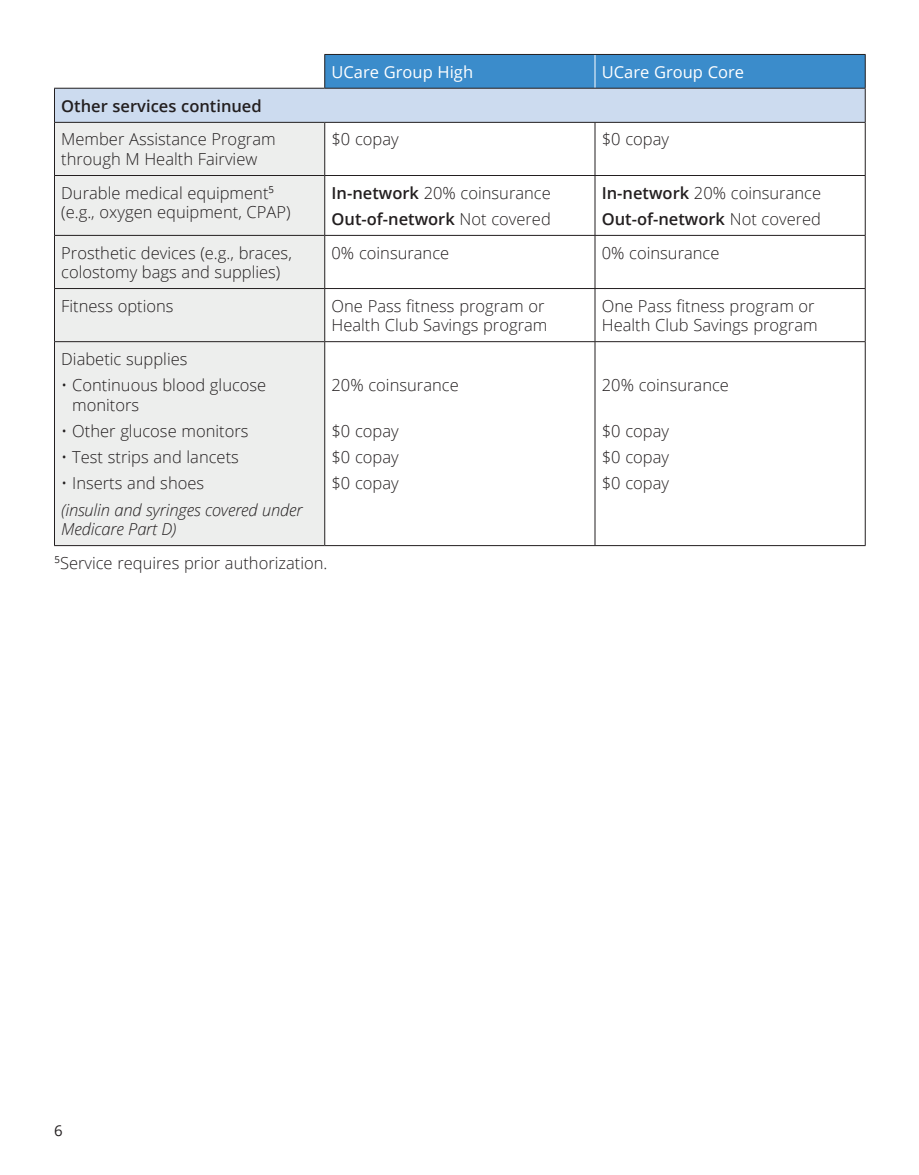
<style>
.page{position:relative;width:919px;height:1175px;background:#fff}
.page>*{position:absolute;margin:0;border:0;box-sizing:border-box;transform-origin:0 0}
.t1{font:300 16.5px/19.5px "Open Sans";color:#231f20}
.t2{font:600 16.5px/26.2px "Open Sans";color:#231f20}
.t3{font:italic 300 16.5px/19.5px "Open Sans";letter-spacing:-.01em;color:#231f20}
.t4{font:16.5px "Open Sans";color:#fff}
.t5{font:15px "Open Sans";color:#231f20}
.s1{font-weight:300}
</style>
<div class="page">
<div style="left:325px;top:55px;width:539px;height:33px;background:#3b8ccb"></div>
<div style="left:54px;top:88px;width:810px;height:34px;background:#ccdbef"></div>
<svg style="left:54px;top:123px;width:810px;height:424px"></svg>
<hr style="left:864px;top:89px;width:1px;height:33px;background:#231f20">
<hr style="left:54px;top:122px;width:270px;height:1px;background:#231f20">
<hr style="left:54px;top:341px;width:270px;height:1px;background:#231f20">
<hr style="left:594px;top:123px;width:1px;height:52px;background:#231f20">
<hr style="left:864px;top:123px;width:1px;height:52px;background:#231f20">
<hr style="left:54px;top:235px;width:270px;height:1px;background:#231f20">
<hr style="left:594px;top:176px;width:1px;height:59px;background:#231f20">
<hr style="left:324px;top:235px;width:270px;height:1px;background:#231f20">
<hr style="left:864px;top:176px;width:1px;height:59px;background:#231f20">
<hr style="left:594px;top:235px;width:271px;height:1px;background:#231f20">
<hr style="left:54px;top:288px;width:270px;height:1px;background:#231f20">
<hr style="left:594px;top:236px;width:1px;height:52px;background:#231f20">
<hr style="left:594px;top:289px;width:1px;height:52px;background:#231f20">
<hr style="left:864px;top:236px;width:1px;height:52px;background:#231f20">
<hr style="left:864px;top:289px;width:1px;height:52px;background:#231f20">
<hr style="left:324px;top:288px;width:270px;height:1px;background:#231f20">
<hr style="left:594px;top:288px;width:271px;height:1px;background:#231f20">
<hr style="left:594px;top:342px;width:1px;height:203px;background:#231f20">
<hr style="left:54px;top:88px;width:270px;height:1px;background:#231f20">
<hr style="left:864px;top:342px;width:1px;height:203px;background:#231f20">
<hr style="left:54px;top:89px;width:1px;height:33px;background:#231f20">
<hr style="left:54px;top:123px;width:1px;height:52px;background:#231f20">
<hr style="left:54px;top:176px;width:1px;height:59px;background:#231f20">
<hr style="left:54px;top:236px;width:1px;height:52px;background:#231f20">
<hr style="left:54px;top:289px;width:1px;height:52px;background:#231f20">
<hr style="left:54px;top:342px;width:1px;height:203px;background:#231f20">
<hr style="left:594px;top:55px;width:1px;height:33px;background:#fff">
<hr style="left:54px;top:175px;width:270px;height:1px;background:#231f20">
<hr style="left:324px;top:175px;width:270px;height:1px;background:#231f20">
<hr style="left:594px;top:175px;width:271px;height:1px;background:#231f20">
<hr style="left:324px;top:122px;width:270px;height:1px;background:#231f20">
<hr style="left:324px;top:123px;width:1px;height:52px;background:#231f20">
<hr style="left:594px;top:122px;width:271px;height:1px;background:#231f20">
<hr style="left:324px;top:176px;width:1px;height:59px;background:#231f20">
<hr style="left:324px;top:236px;width:1px;height:52px;background:#231f20">
<hr style="left:324px;top:289px;width:1px;height:52px;background:#231f20">
<hr style="left:324px;top:341px;width:270px;height:1px;background:#231f20">
<hr style="left:594px;top:341px;width:271px;height:1px;background:#231f20">
<hr style="left:324px;top:342px;width:1px;height:203px;background:#231f20">
<hr style="left:324px;top:54px;width:270px;height:1px;background:#231f20">
<hr style="left:324px;top:55px;width:1px;height:33px;background:#231f20">
<hr style="left:594px;top:54px;width:271px;height:1px;background:#231f20">
<hr style="left:324px;top:88px;width:270px;height:1px;background:#231f20">
<hr style="left:594px;top:88px;width:271px;height:1px;background:#231f20">
<hr style="left:54px;top:545px;width:270px;height:1px;background:#231f20">
<hr style="left:324px;top:545px;width:270px;height:1px;background:#231f20">
<hr style="left:594px;top:545px;width:271px;height:1px;background:#231f20">
<hr style="left:864px;top:55px;width:1px;height:33px;background:#231f20">
<p class="t4" style="left:331px;top:60px;width:143px">UCare Group High</p>
<p class="t4" style="left:601px;top:60px;width:144px">UCare Group Core</p>
<p class="t2" style="left:61px;top:92px;width:202px">Other services continued</p>
<p class="t1" style="left:61px;top:129px;width:216px">Member Assistance Program through M Health Fairview</p>
<p class="t1" style="left:331px;top:129px;width:69px">$0 copay</p>
<p class="t1" style="left:601px;top:129px;width:69px">$0 copay</p>
<p class="t1" style="left:61px;top:182px;width:231px">Durable medical equipment<sup>5 </sup>(e.g., oxygen equipment, CPAP)</p>
<p class="t2" style="left:331px;top:179px;width:221px">In-network <span class="s1">20% coinsurance<br></span>Out-of-network <span class="s1">Not covered</span></p>
<p class="t2" style="left:601px;top:179px;width:221px">In-network <span class="s1">20% coinsurance<br></span>Out-of-network <span class="s1">Not covered</span></p>
<p class="t1" style="left:61px;top:242px;width:232px">Prosthetic devices (e.g., braces, colostomy bags and supplies)</p>
<p class="t1" style="left:331px;top:242px;width:119px">0% coinsurance</p>
<p class="t1" style="left:601px;top:242px;width:119px">0% coinsurance</p>
<p class="t1" style="left:61px;top:295px;width:114px">Fitness options</p>
<p class="t1" style="left:331px;top:295px;width:217px">One Pass fitness program or<br>Health Club Savings program</p>
<p class="t1" style="left:601px;top:295px;width:217px">One Pass fitness program or<br>Health Club Savings program</p>
<p class="t1" style="left:61px;top:349px;width:128px">Diabetic supplies</p>
<p class="t1" style="left:72px;top:375px;width:195px;text-indent:-11px">• Continuous blood glucose monitors</p>
<p class="t1" style="left:61px;top:421px;width:189px">• Other glucose monitors</p>
<p class="t1" style="left:61px;top:447px;width:179px">• Test strips and lancets</p>
<p class="t1" style="left:61px;top:473px;width:144px">• Inserts and shoes</p>
<p class="t3" style="left:61px;top:499px;width:243px">(insulin and syringes covered under<br>Medicare Part D)</p>
<p class="t1" style="left:331px;top:375px;width:129px">20% coinsurance</p>
<p class="t1" style="left:331px;top:417px;width:69px;line-height:26.2px;text-align:justify">$0 copay $0 copay $0 copay</p>
<p class="t1" style="left:601px;top:375px;width:129px">20% coinsurance</p>
<p class="t1" style="left:601px;top:417px;width:69px;line-height:26.2px;text-align:justify">$0 copay $0 copay $0 copay</p>
<p class="t1" style="left:54px;top:552px;width:274px"><sup>5</sup>Service requires prior authorization.</p>
<p class="t5" style="left:54px;top:1120px;width:10px">6</p>
</div>
